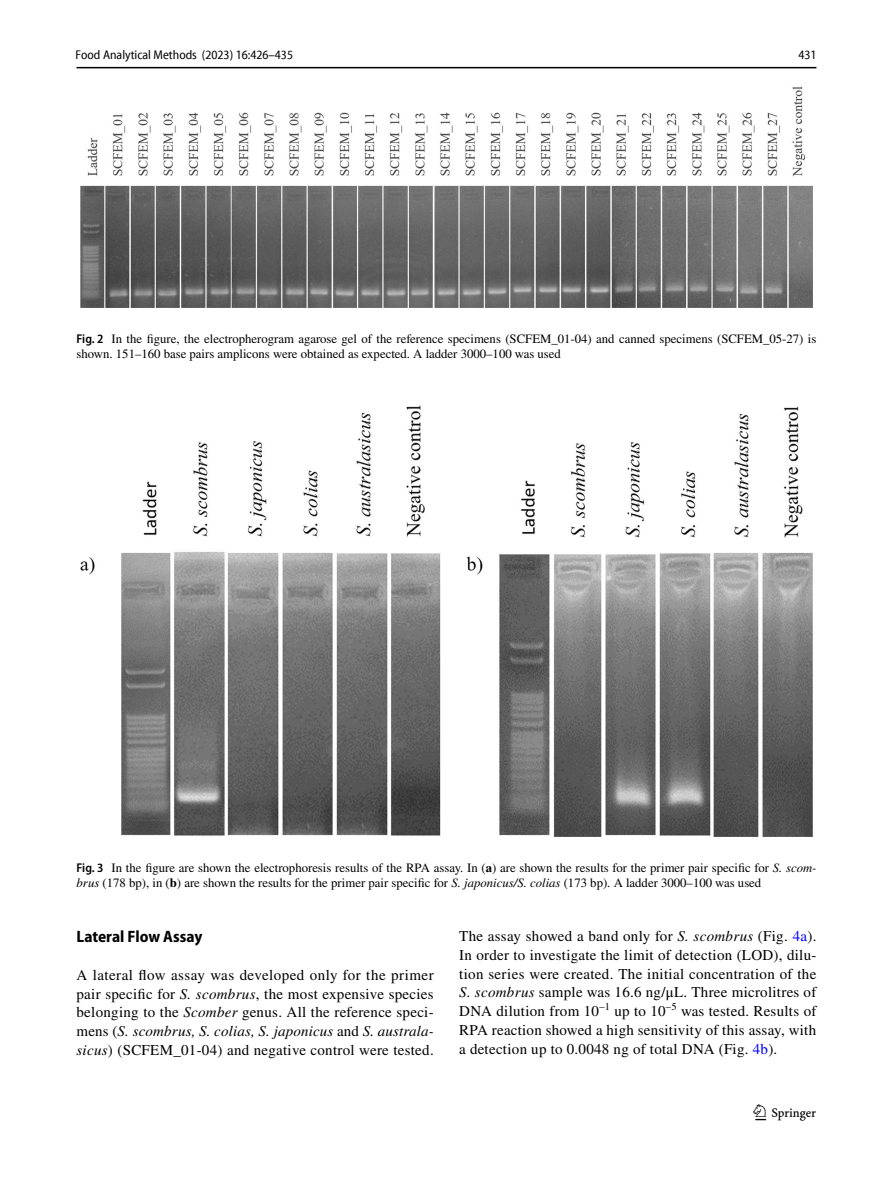
<style>
.page{position:relative;width:893px;height:1187px;background:#fff}
.page>*{position:absolute;margin:0;border:0;box-sizing:border-box;transform-origin:0 0}
.t1{font:22.5px "Springnew Regular 3";color:#000}
.t2{font:700 semi-condensed 16.5px "Myriad Pro";color:#000}
.t3{font:15px/18.8px "STIX";letter-spacing:.02em;color:#000;text-align:justify}
.t4{font:12.75px/15px "STIX";color:#000}
.t5{font:semi-condensed 12.75px "Myriad Pro Unic";color:#000}
.s1{font-family:"Myriad Pro";font-weight:600;font-stretch:semi-condensed}
.s2{font-weight:700}
.s3{font-style:italic}
.s4{color:#00f}
</style>
<div class="page">
<hr style="left:77px;top:67px;width:739px;height:1px;background:#000">
<img style="left:81px;top:87px;width:731px;height:220px">
<img style="left:81px;top:406px;width:731px;height:430px">
<p class="t5" style="left:76px;top:50px;width:219px">Food Analytical Methods (2023) 16:426–435</p>
<p class="t5" style="left:798px;top:50px;width:20px">431</p>
<p class="t4" style="left:77px;top:331px;width:741px"><span class="s1">Fig. 2</span> In the figure, the electropherogram agarose gel of the reference specimens (SCFEM_01-04) and canned specimens (SCFEM_05-27) is shown. 151–160 base pairs amplicons were obtained as expected. A ladder 3000–100 was used</p>
<p class="t4" style="left:77px;top:861px;width:741px"><span class="s1">Fig. 3</span> In the figure are shown the electrophoresis results of the RPA assay. In (<span class="s2">a</span>) are shown the results for the primer pair specific for <span class="s3">S. scom&shy;brus</span> (178 bp), in (<span class="s2">b</span>) are shown the results for the primer pair specific for <span class="s3">S. japonicus/S. colias</span> (173 bp). A ladder 3000–100 was used</p>
<p class="t2" style="left:77px;top:927px;width:127px">Lateral Flow Assay</p>
<p class="t3" style="left:77px;top:966px;width:359px">A lateral flow assay was developed only for the primer pair specific for <span class="s3">S. scombrus</span>, the most expensive species belonging to the <span class="s3">Scomber</span> genus. All the reference speci&shy;mens (<span class="s3">S. scombrus, S. colias, S. japonicus</span> and <span class="s3">S. australa&shy;sicus</span>) (SCFEM_01-04) and negative control were tested.</p>
<p class="t3" style="left:459px;top:927px;width:359px">The assay showed a band only for <span class="s3">S. scombrus</span> (Fig. <span class="s4">4a</span>).<br>In order to investigate the limit of detection (LOD), dilu&shy;tion series were created. The initial concentration of the <span class="s3">S. scombrus</span> sample was 16.6 ng/μL. Three microlitres of DNA dilution from 10<sup>–1</sup> up to 10<sup>–5</sup> was tested. Results of RPA reaction showed a high sensitivity of this assay, with a detection up to 0.0048 ng of total DNA (Fig. <span class="s4">4b</span>).</p>
<h1 class="t1" style="left:755px;top:1104px;width:62px">1 3</h1>
</div>
